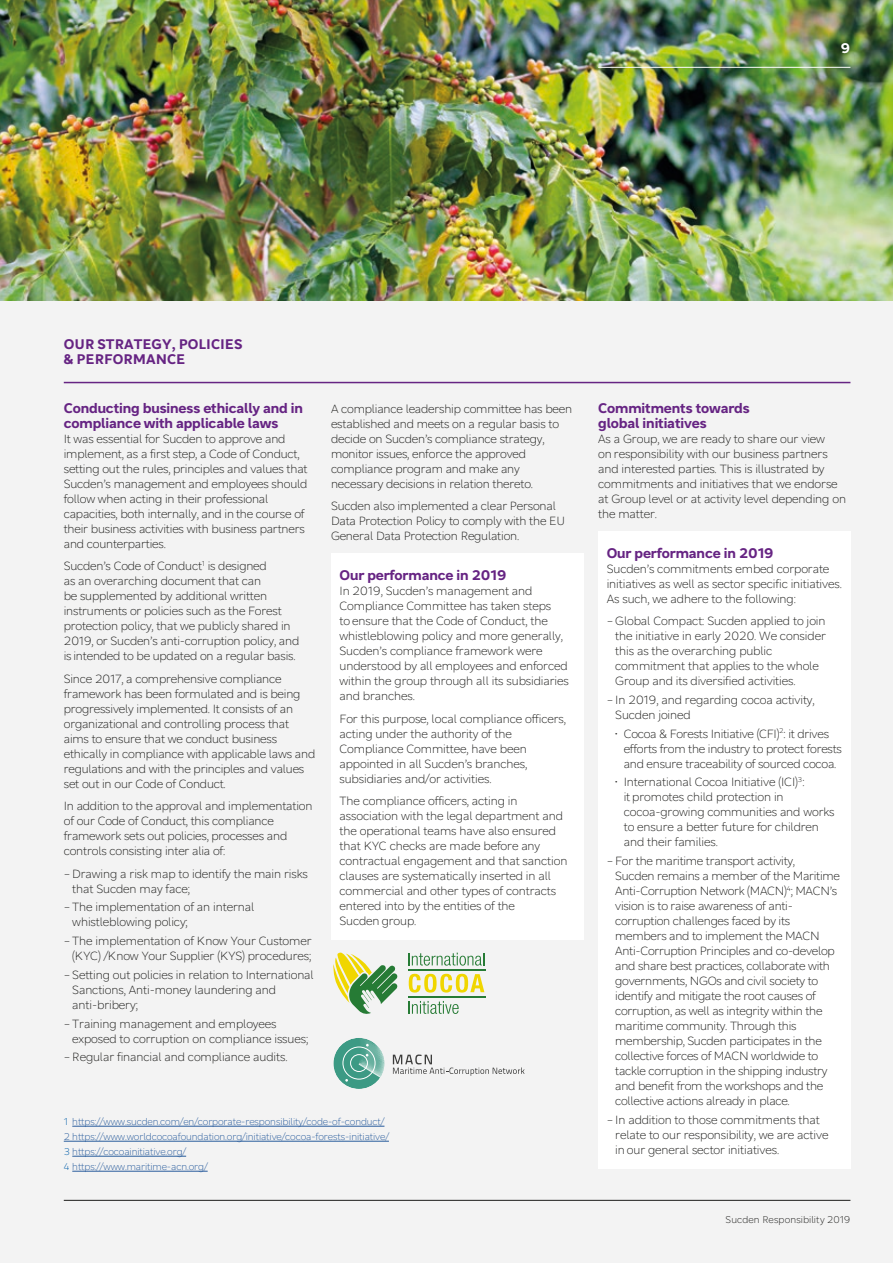
<style>
.page{position:relative;width:893px;height:1263px;background:#fff}
.page>*{position:absolute;margin:0;border:0;box-sizing:border-box;transform-origin:0 0}
.t1{font:700 15px/15px "Sucden Sans";letter-spacing:-.01em;color:#662483}
.t2{font:700 15px "Sucden Sans";color:#fff}
.t3{font:300 12.75px/15px "Sucden Sans";letter-spacing:-.015em;color:#1d1d1b}
.t4{font:300 10.5px/15px "Sucden Sans";letter-spacing:-.01em;color:#275b9c}
.t5{font:300 10.5px "Sucden Sans";letter-spacing:.005em;color:#1d1d1b}
.s1{color:#005da9}
</style>
<div class="page">
<div style="left:0;top:300px;width:893px;height:963px;background:#f3f3f3"></div>
<svg style="left:393px;top:1054px;width:132px;height:22px"></svg>
<div style="left:333px;top:1038px;width:51px;height:51px;background:#3c9a84;border-radius:50%"></div>
<div style="left:342px;top:1046px;width:34px;height:33px;border:1px solid #fff;border-radius:50%"></div>
<div style="left:350px;top:1054px;width:18px;height:18px;border:1px solid #fff;border-radius:50%"></div>
<svg style="left:359px;top:1038px;width:25px;height:39px"></svg>
<hr style="left:64px;top:382px;width:786px;height:1px;background:#662483">
<hr style="left:72px;top:1126px;width:312px;height:1px;background:#275b9c">
<hr style="left:64px;top:1141px;width:325px;height:1px;background:#275b9c">
<hr style="left:72px;top:1156px;width:114px;height:1px;background:#275b9c">
<hr style="left:72px;top:1171px;width:136px;height:1px;background:#275b9c">
<div style="left:331px;top:554px;width:252px;height:386px;background:#fff"></div>
<div style="left:598px;top:531px;width:252px;height:638px;background:#fff"></div>
<img style="left:0;top:0;width:893px;height:300px">
<svg style="left:333px;top:952px;width:65px;height:62px"></svg>
<svg style="left:409px;top:953px;width:75px;height:13px"></svg>
<svg style="left:409px;top:974px;width:75px;height:18px"></svg>
<svg style="left:409px;top:1001px;width:50px;height:13px"></svg>
<hr style="left:408px;top:969px;width:77px;height:1px;background:#267b35">
<hr style="left:408px;top:996px;width:77px;height:1px;background:#267b35">
<hr style="left:64px;top:1200px;width:786px;height:1px;background:#1d1d1b">
<hr style="left:598px;top:67px;width:252px;height:1px;background:#fff">
<p class="t2" style="left:841px;top:37px;width:11px">9</p>
<p class="t1" style="left:64px;top:336px;width:180px">OUR STRATEGY, POLICIES &amp; PERFORMANCE</p>
<p class="t1" style="left:64px;top:399px;width:241px">Conducting business ethically and in compliance with applicable laws</p>
<p class="t3" style="left:64px;top:430px;width:245px">It was essential for Sucden to approve and implement, as a first step, a Code of Conduct, setting out the rules, principles and values that Sucden’s management and employees should follow when acting in their professional capacities, both internally, and in the course of their business activities with business partners and counterparties.</p>
<p class="t3" style="left:64px;top:557px;width:237px">Sucden’s Code of Conduct<sup>1</sup> is designed<br>as an overarching document that can<br>be supplemented by additional written instruments or policies such as the Forest protection policy, that we publicly shared in 2019, or Sucden’s anti-corruption policy, and is intended to be updated on a regular basis.</p>
<p class="t3" style="left:64px;top:670px;width:253px">Since 2017, a comprehensive compliance framework has been formulated and is being progressively implemented. It consists of an organizational and controlling process that aims to ensure that we conduct business ethically in compliance with applicable laws and regulations and with the principles and values set out in our Code of Conduct.</p>
<p class="t3" style="left:64px;top:797px;width:250px">In addition to the approval and implementation of our Code of Conduct, this compliance framework sets out policies, processes and controls consisting inter alia of:</p>
<p class="t3" style="left:72px;top:865px;width:237px;text-indent:-9px">– Drawing a risk map to identify the main risks that Sucden may face;</p>
<p class="t3" style="left:72px;top:898px;width:184px;text-indent:-9px">– The implementation of an internal whistleblowing policy;</p>
<p class="t3" style="left:64px;top:932px;width:249px;text-align:right">– The implementation of Know Your Customer (KYC) /Know Your Supplier (KYS) procedures;</p>
<p class="t3" style="left:72px;top:966px;width:243px;text-indent:-9px">– Setting out policies in relation to International<br>Sanctions, Anti-money laundering and anti-bribery;</p>
<p class="t3" style="left:72px;top:1015px;width:237px;text-indent:-9px">– Training management and employees exposed to corruption on compliance issues;</p>
<p class="t3" style="left:64px;top:1048px;width:225px">– Regular financial and compliance audits.</p>
<p class="t3" style="left:331px;top:400px;width:243px">A compliance leadership committee has been established and meets on a regular basis to decide on Sucden’s compliance strategy, monitor issues, enforce the approved compliance program and make any necessary decisions in relation thereto.</p>
<p class="t3" style="left:331px;top:497px;width:236px">Sucden also implemented a clear Personal<br>Data Protection Policy to comply with the EU<br>General Data Protection Regulation.</p>
<p class="t1" style="left:339px;top:567px;width:168px">Our performance in 2019</p>
<p class="t3" style="left:339px;top:582px;width:231px">In 2019, Sucden’s management and Compliance Committee has taken steps<br>to ensure that the Code of Conduct, the whistleblowing policy and more generally, Sucden’s compliance framework were understood by all employees and enforced within the group through all its subsidiaries and branches.</p>
<p class="t3" style="left:339px;top:710px;width:228px">For this purpose, local compliance officers, acting under the authority of the Compliance Committee, have been appointed in all Sucden’s branches, subsidiaries and/or activities.</p>
<p class="t3" style="left:339px;top:792px;width:229px">The compliance officers, acting in association with the legal department and the operational teams have also ensured that KYC checks are made before any contractual engagement and that sanction clauses are systematically inserted in all commercial and other types of contracts entered into by the entities of the<br>Sucden group.</p>
<p class="t4" style="left:64px;top:1113px;width:327px"><span class="s1">1</span> https://www.sucden.com/en/corporate-responsibility/code-of-conduct/ 2 https://www.worldcocoafoundation.org/initiative/cocoa-forests-initiative/ <span class="s1">3</span> https://cocoainitiative.org/<br><span class="s1">4</span> https://www.maritime-acn.org/</p>
<p class="t1" style="left:598px;top:399px;width:153px">Commitments towards global initiatives</p>
<p class="t3" style="left:598px;top:430px;width:249px">As a Group, we are ready to share our view<br>on responsibility with our business partners and interested parties. This is illustrated by commitments and initiatives that we endorse at Group level or at activity level depending on the matter.</p>
<p class="t1" style="left:607px;top:544px;width:168px">Our performance in 2019</p>
<p class="t3" style="left:607px;top:560px;width:237px">Sucden’s commitments embed corporate initiatives as well as sector specific initiatives.<br>As such, we adhere to the following:</p>
<p class="t3" style="left:615px;top:612px;width:212px;text-indent:-9px">– Global Compact: Sucden applied to join the initiative in early 2020. We consider this as the overarching public commitment that applies to the whole Group and its diversified activities.</p>
<p class="t3" style="left:615px;top:691px;width:201px;text-indent:-9px">– In 2019, and regarding cocoa activity,<br>Sucden joined</p>
<p class="t3" style="left:624px;top:725px;width:220px;text-indent:-9px">• Cocoa &amp; Forests Initiative (CFI)<sup>2</sup>: it drives efforts from the industry to protect forests and ensure traceability of sourced cocoa.</p>
<p class="t3" style="left:624px;top:774px;width:212px;text-indent:-8px">• International Cocoa Initiative (ICI)<sup>3</sup>:<br>it promotes child protection in cocoa-growing communities and works to ensure a better future for children and their families.</p>
<p class="t3" style="left:615px;top:852px;width:226px;text-indent:-9px">– For the maritime transport activity,<br>Sucden remains a member of the Maritime Anti-Corruption Network (MACN)<sup>4</sup>; MACN’s vision is to raise awareness of anti&shy;corruption challenges faced by its members and to implement the MACN Anti-Corruption Principles and co-develop and share best practices, collaborate with governments, NGOs and civil society to identify and mitigate the root causes of corruption, as well as integrity within the maritime community. Through this membership, Sucden participates in the collective forces of MACN worldwide to tackle corruption in the shipping industry and benefit from the workshops and the collective actions already in place.</p>
<p class="t3" style="left:615px;top:1111px;width:215px;text-indent:-9px">– In addition to those commitments that relate to our responsibility, we are active in our general sector initiatives.</p>
<p class="t5" style="left:726px;top:1211px;width:126px">Sucden Responsibility 2019</p>
</div>
